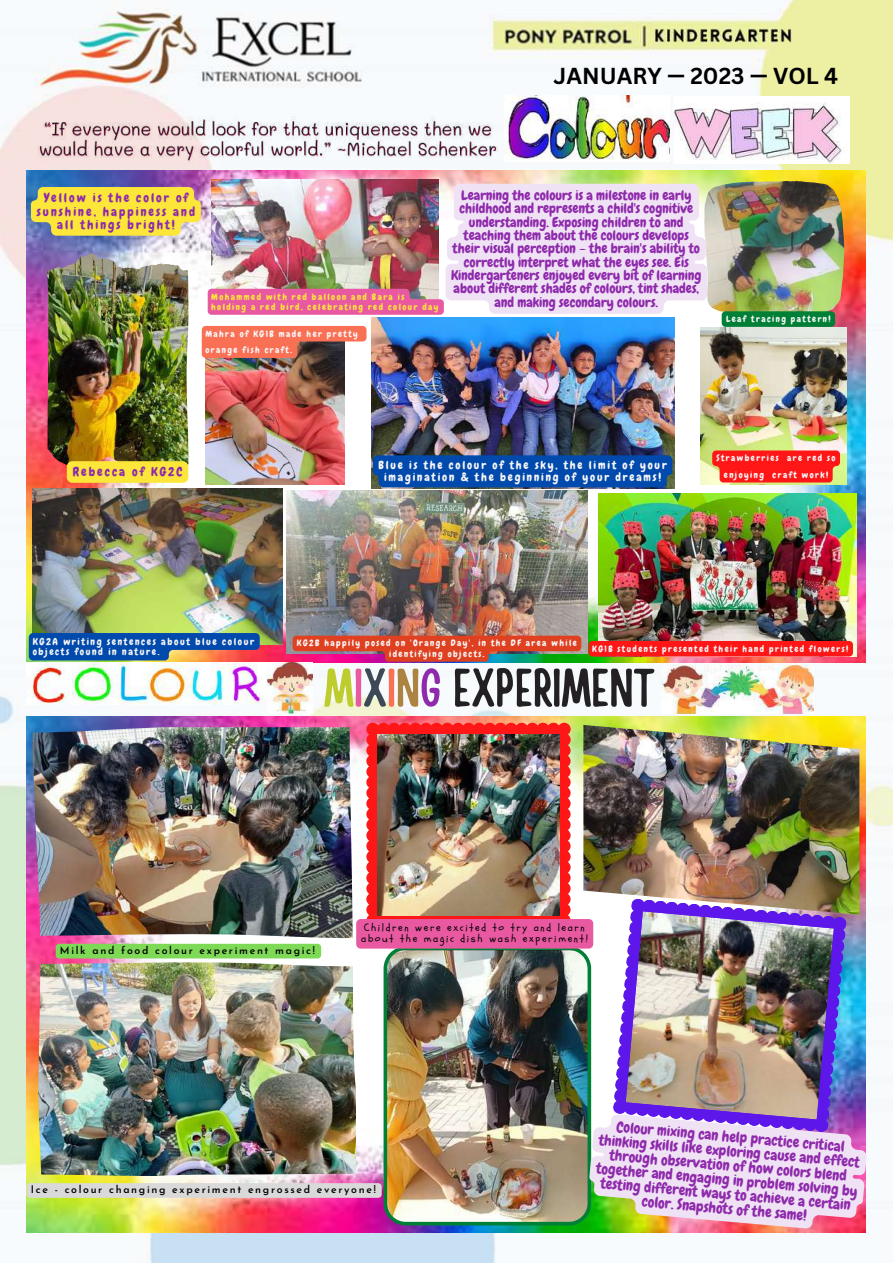
<style>
.page{position:relative;width:893px;height:1264px;background:#fff}
.page>*{position:absolute;margin:0;border:0;box-sizing:border-box;transform-origin:0 0}
.t1{font:53.4px "Handy Casual Condensed";color:#222023}
.t2{font:700 22.5px "Canva Sans";color:#000}
.t3{font:14.85px/14.4px "Chewy";color:#8e2aab;text-align:center}
.t4{font:13.65px/13.4px "Chewy";color:#8e2aab;text-align:center}
.t5{font:12.45px/13.5px "Chewy";letter-spacing:.16em;color:#8e2aab;text-align:center}
.t6{font:11.4px/12.3px "Chewy";letter-spacing:.16em;color:#f8f6f7;text-align:center}
.t7{font:600 10.5px "Josefin Sans";letter-spacing:.16em;color:#000}
.t8{font:10.5px/11.4px "Schoolbell";letter-spacing:.16em;color:#000}
.t9{font:9.75px/10.5px "Chewy";letter-spacing:.16em;color:#f8f6f7}
.t10{font:9px/16.5px "Chewy";letter-spacing:.16em;color:#f8f6f7;text-align:center}
.t11{font:9px/10.5px "Chewy";letter-spacing:.16em;color:#fbe639}
.s1{color:#becc2d}
.s2{color:#e959a2}
.s3{color:#3d4956}
.s4{color:#fa7054}
.s5{color:#ad8341}
.s6{color:#8e2aab}
</style>
<div class="page">
<img style="left:0;top:0;width:892px;height:1262px">
<img style="left:27px;top:171px;width:838px;height:491px">
<img style="left:27px;top:716px;width:838px;height:516px">
<img style="left:504px;top:96px;width:165px;height:66px">
<img style="left:27px;top:662px;width:240px;height:42px">
<img style="left:674px;top:97px;width:175px;height:66px">
<img style="left:371px;top:318px;width:303px;height:171px">
<img style="left:205px;top:358px;width:140px;height:127px">
<img style="left:287px;top:490px;width:300px;height:163px">
<img style="left:598px;top:493px;width:258px;height:163px">
<img style="left:700px;top:327px;width:146px;height:157px">
<img style="left:211px;top:179px;width:227px;height:5px">
<img style="left:583px;top:725px;width:276px;height:189px">
<img style="left:613px;top:898px;width:233px;height:214px">
<img style="left:625px;top:911px;width:208px;height:201px">
<svg style="left:366px;top:722px;width:204px;height:197px;background:#f62c2a"></svg>
<img style="left:378px;top:734px;width:181px;height:181px">
<img style="left:383px;top:948px;width:208px;height:277px">
<img style="left:33px;top:727px;width:320px;height:211px">
<img style="left:38px;top:962px;width:318px;height:213px">
<img style="left:47px;top:274px;width:110px;height:198px">
<img style="left:704px;top:181px;width:139px;height:136px">
<img style="left:662px;top:665px;width:151px;height:48px">
<img style="left:267px;top:662px;width:45px;height:51px">
<div style="left:373px;top:455px;width:299px;height:32px;background:#004aad"></div>
<img style="left:586px;top:1112px;width:282px;height:121px">
<img style="left:208px;top:184px;width:499px;height:131px">
<img style="left:37px;top:116px;width:461px;height:46px">
<svg style="left:31px;top:187px;width:170px;height:49px;background:#f0de46"></svg>
<div style="left:588px;top:641px;width:264px;height:15px;background:#ff1616;border-radius:4px"></div>
<svg style="left:292px;top:635px;width:289px;height:26px;background:#c44b38"></svg>
<svg style="left:202px;top:326px;width:164px;height:32px;background:#dd705a"></svg>
<svg style="left:712px;top:450px;width:128px;height:32px;background:#fc2720"></svg>
<img style="left:33px;top:488px;width:249px;height:156px">
<svg style="left:29px;top:633px;width:231px;height:27px;background:#25529e"></svg>
<div style="left:721px;top:311px;width:114px;height:16px;background:#008037;border-radius:4px"></div>
<svg style="left:67px;top:461px;width:121px;height:22px;background:#f8e33a"></svg>
<div style="left:27px;top:1183px;width:355px;height:14px;background:#d9d9d9;border-radius:4px"></div>
<div style="left:56px;top:943px;width:265px;height:15px;background:#7ed957;border-radius:4px"></div>
<div style="left:356px;top:919px;width:237px;height:29px;background:#e959a2;border-radius:5px"></div>
<h2 class="t2" style="left:553px;top:60px;width:286px">JANUARY — 2023 — VOL 4</h2>
<p class="t5" style="left:37px;top:191px;width:160px">Yellow is the color of sunshine, happiness and all things bright!</p>
<p class="t11" style="left:211px;top:291px;width:229px">Mohammed with red balloon and Bara is holding a red bird, celebrating red colour day</p>
<p class="t10" style="left:205px;top:325px;width:154px;text-align:left">Mahra of KG1B made her pretty orange fish craft.</p>
<p class="t4" style="left:451px;top:188px;width:252px">Learning the colours is a milestone in early childhood and represents a child's cognitive understanding. Exposing children to and teaching them about the colours develops their visual perception – the brain's ability to correctly interpret what the eyes see. Eis Kindergarteners enjoyed every bit of learning about different shades of colours, tint shades, and making secondary colours.</p>
<p class="t10" style="left:726px;top:311px;width:106px">Leaf tracing pattern!</p>
<p class="t5" style="left:73px;top:465px;width:111px">Rebecca of KG2C</p>
<p class="t6" style="left:378px;top:459px;width:290px">Blue is the colour of the sky, the limit of your imagination &amp; the beginning of your dreams!</p>
<p class="t10" style="left:716px;top:450px;width:120px">Strawberries are red so enjoying craft work!</p>
<p class="t9" style="left:33px;top:636px;width:223px">KG2A writing sentences about blue colour objects found in nature.</p>
<p class="t10" style="left:297px;top:638px;width:281px;line-height:10.5px">KG2B happily posed on 'Orange Day', in the DF area while identifying objects.</p>
<p class="t10" style="left:592px;top:640px;width:257px">KG1B students presented their hand printed flowers!</p>
<h1 class="t1" style="left:324px;top:653px;width:332px"><span class="s1">M</span><span class="s2">I</span><span class="s3">X</span><span class="s4">I</span><span class="s5">N</span><span class="s6">G</span> EXPERIMENT</h1>
<p class="t7" style="left:60px;top:945px;width:256px">Milk and food colour experiment magic!</p>
<p class="t8" style="left:361px;top:921px;width:228px">Children were excited to try and learn about the magic dish wash experiment!</p>
<p class="t7" style="left:31px;top:1185px;width:346px">Ice - colour changing experiment engrossed everyone!</p>
<p class="t3" style="left:600px;top:1118px;width:264px;rotate:5deg">Colour mixing can help practice critical thinking skills like exploring cause and effect through observation of how colors blend together and engaging in problem solving by testing different ways to achieve a certain color. Snapshots of the same!</p>
</div>
